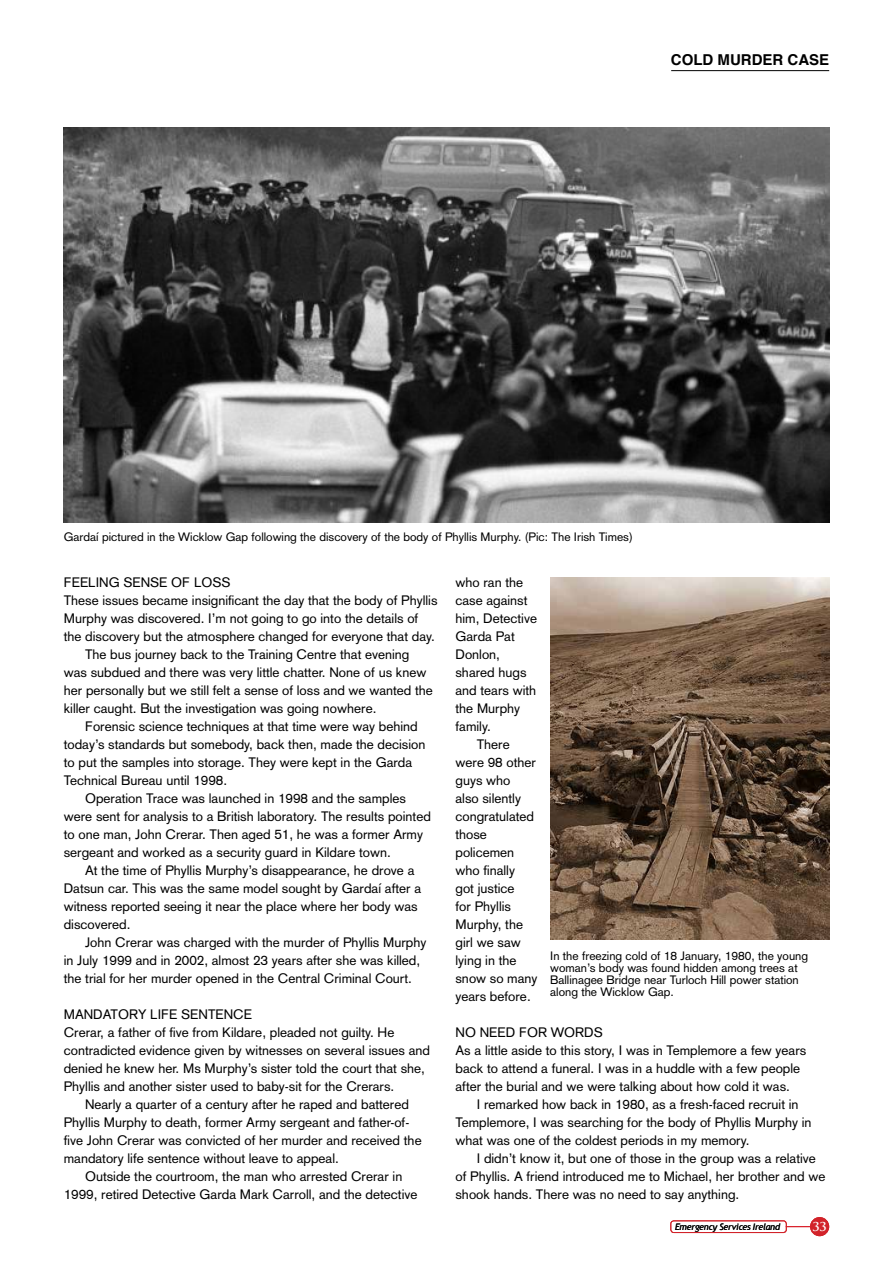
<style>
.page{position:relative;width:893px;height:1263px;background:#fff}
.page>*{position:absolute;margin:0;border:0;box-sizing:border-box;transform-origin:0 0}
.t1{font:700 15px "Helvetica";color:#000}
.t2{font:13.5px/18px "Akzidenz Grotesk";color:#000}
.t3{font:12px/12px "Akzidenz Grotesk";color:#000}
.t4{font:700 12px "Trajan Pro";color:#fff}
.t5{font:italic 9px "Trebuchet MS";letter-spacing:-.025em;color:#000}
</style>
<div class="page">
<hr style="left:671px;top:70px;width:158px;height:1px;background:#000">
<div style="left:810px;top:1217px;width:19px;height:19px;background:#d2232a;border-radius:50%"></div>
<svg style="left:787px;top:1226px;width:23px;height:1px"></svg>
<div style="left:670px;top:1220px;width:117px;height:13px;border:1px solid #d2232a;border-radius:3px"></div>
<img style="left:64px;top:128px;width:765px;height:395px">
<img style="left:550px;top:577px;width:279px;height:362px">
<p class="t1" style="left:671px;top:48px;width:160px">COLD MURDER CASE</p>
<p class="t3" style="left:64px;top:530px;width:571px">Gardaí pictured in the Wicklow Gap following the discovery of the body of Phyllis Murphy. (Pic: The Irish Times)</p>
<p class="t2" style="left:64px;top:574px;width:168px">FEELING SENSE OF LOSS</p>
<p class="t2" style="left:64px;top:592px;width:375px">These issues became insignificant the day that the body of Phyllis</p>
<p class="t2" style="left:64px;top:610px;width:356px">Murphy was discovered. I’m not going to go into the details of</p>
<p class="t2" style="left:64px;top:628px;width:373px">the discovery but the atmosphere changed for everyone that day.</p>
<p class="t2" style="left:85px;top:646px;width:326px">The bus journey back to the Training Centre that evening</p>
<p class="t2" style="left:64px;top:664px;width:364px">was subdued and there was very little chatter. None of us knew</p>
<p class="t2" style="left:64px;top:682px;width:371px">her personally but we still felt a sense of loss and we wanted the</p>
<p class="t2" style="left:64px;top:700px;width:314px">killer caught. But the investigation was going nowhere.</p>
<p class="t2" style="left:85px;top:718px;width:334px">Forensic science techniques at that time were way behind</p>
<p class="t2" style="left:64px;top:736px;width:363px">today’s standards but somebody, back then, made the decision</p>
<p class="t2" style="left:64px;top:754px;width:350px">to put the samples into storage. They were kept in the Garda</p>
<p class="t2" style="left:64px;top:772px;width:165px">Technical Bureau until 1998.</p>
<p class="t2" style="left:85px;top:790px;width:322px">Operation Trace was launched in 1998 and the samples</p>
<p class="t2" style="left:64px;top:808px;width:369px">were sent for analysis to a British laboratory. The results pointed</p>
<p class="t2" style="left:64px;top:826px;width:361px">to one man, John Crerar. Then aged 51, he was a former Army</p>
<p class="t2" style="left:64px;top:844px;width:329px">sergeant and worked as a security guard in Kildare town.</p>
<p class="t2" style="left:85px;top:862px;width:331px">At the time of Phyllis Murphy’s disappearance, he drove a</p>
<p class="t2" style="left:64px;top:880px;width:359px">Datsun car. This was the same model sought by Gardaí after a</p>
<p class="t2" style="left:64px;top:898px;width:355px">witness reported seeing it near the place where her body was</p>
<p class="t2" style="left:64px;top:916px;width:68px">discovered.</p>
<p class="t2" style="left:85px;top:933px;width:343px">John Crerar was charged with the murder of Phyllis Murphy</p>
<p class="t2" style="left:64px;top:951px;width:358px">in July 1999 and in 2002, almost 23 years after she was killed,</p>
<p class="t2" style="left:64px;top:969px;width:350px">the trial for her murder opened in the Central Criminal Court.</p>
<p class="t2" style="left:64px;top:1005px;width:190px">MANDATORY LIFE SENTENCE</p>
<p class="t2" style="left:64px;top:1023px;width:332px">Crerar, a father of five from Kildare, pleaded not guilty. He</p>
<p class="t2" style="left:64px;top:1041px;width:368px">contradicted evidence given by witnesses on several issues and</p>
<p class="t2" style="left:64px;top:1059px;width:363px">denied he knew her. Ms Murphy’s sister told the court that she,</p>
<p class="t2" style="left:64px;top:1077px;width:332px">Phyllis and another sister used to baby-sit for the Crerars.</p>
<p class="t2" style="left:85px;top:1095px;width:325px">Nearly a quarter of a century after he raped and battered</p>
<p class="t2" style="left:64px;top:1113px;width:347px">Phyllis Murphy to death, former Army sergeant and father-of-</p>
<p class="t2" style="left:64px;top:1131px;width:359px">five John Crerar was convicted of her murder and received the</p>
<p class="t2" style="left:64px;top:1149px;width:277px">mandatory life sentence without leave to appeal.</p>
<p class="t2" style="left:85px;top:1167px;width:319px">Outside the courtroom, the man who arrested Crerar in</p>
<p class="t2" style="left:64px;top:1185px;width:355px">1999, retired Detective Garda Mark Carroll, and the detective</p>
<p class="t2" style="left:455px;top:574px;width:69px">who ran the</p>
<p class="t2" style="left:455px;top:592px;width:74px">case against</p>
<p class="t2" style="left:455px;top:610px;width:83px">him, Detective</p>
<p class="t2" style="left:455px;top:628px;width:61px">Garda Pat</p>
<p class="t2" style="left:455px;top:646px;width:46px">Donlon,</p>
<p class="t2" style="left:455px;top:664px;width:73px">shared hugs</p>
<p class="t2" style="left:455px;top:682px;width:82px">and tears with</p>
<p class="t2" style="left:455px;top:700px;width:66px">the Murphy</p>
<p class="t2" style="left:455px;top:718px;width:37px">family.</p>
<p class="t2" style="left:477px;top:736px;width:35px">There</p>
<p class="t2" style="left:455px;top:754px;width:82px">were 98 other</p>
<p class="t2" style="left:455px;top:772px;width:56px">guys who</p>
<p class="t2" style="left:455px;top:790px;width:67px">also silently</p>
<p class="t2" style="left:455px;top:808px;width:80px">congratulated</p>
<p class="t2" style="left:455px;top:826px;width:33px">those</p>
<p class="t2" style="left:455px;top:844px;width:60px">policemen</p>
<p class="t2" style="left:455px;top:862px;width:61px">who finally</p>
<p class="t2" style="left:455px;top:880px;width:61px">got justice</p>
<p class="t2" style="left:455px;top:898px;width:57px">for Phyllis</p>
<p class="t2" style="left:455px;top:916px;width:69px">Murphy, the</p>
<p class="t2" style="left:455px;top:933px;width:67px">girl we saw</p>
<p class="t2" style="left:455px;top:951px;width:63px">lying in the</p>
<p class="t2" style="left:455px;top:969px;width:83px">snow so many</p>
<p class="t2" style="left:455px;top:987px;width:77px">years before.</p>
<p class="t2" style="left:455px;top:1023px;width:352px">NO NEED FOR WORDS<br>As a little aside to this story, I was in Templemore a few years back to attend a funeral. I was in a huddle with a few people after the burial and we were talking about how cold it was.</p>
<p class="t2" style="left:455px;top:1095px;width:358px;text-indent:21px">I remarked how back in 1980, as a fresh-faced recruit in<br>Templemore, I was searching for the body of Phyllis Murphy in what was one of the coldest periods in my memory.</p>
<p class="t2" style="left:455px;top:1149px;width:371px;text-indent:21px">I didn’t know it, but one of those in the group was a relative of Phyllis. A friend introduced me to Michael, her brother and we shook hands. There was no need to say anything.</p>
<p class="t3" style="left:550px;top:950px;width:259px">In the freezing cold of 18 January, 1980, the young woman’s body was found hidden among trees at Ballinagee Bridge near Turloch Hill power station along the Wicklow Gap.</p>
<p class="t5" style="left:675px;top:1221px;width:107px">Emergency Services Ireland</p>
<p class="t4" style="left:812px;top:1219px;width:16px">33</p>
</div>
